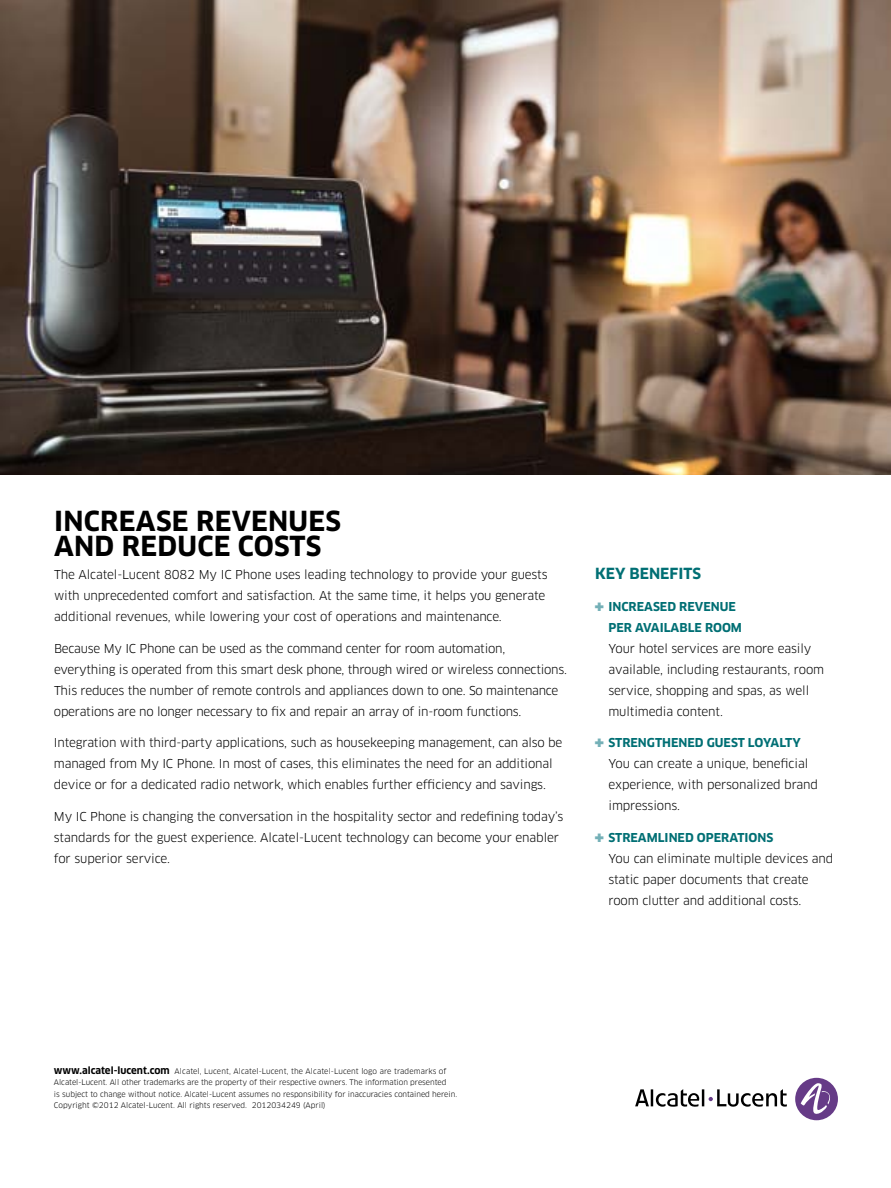
<style>
.page{position:relative;width:891px;height:1188px;background:#fff}
.page>*{position:absolute;margin:0;border:0;box-sizing:border-box;transform-origin:0 0}
.t1{font:700 27px "Clan OT";color:#000}
.t2{font:700 15px "Clan OT";color:#006f74}
.t3{font:12px/21px "Clan OT";letter-spacing:-.015em;color:#000}
.t4{font:700 12px/21px "Clan OT";color:#006f74}
.t5{font:7.5px/11.2px "Clan OT";letter-spacing:-.005em;color:#000}
.s1{color:#74b0b7}
.s2{font-weight:700;color:#006f74}
.s3{font-weight:700;font-size:9.75px}
</style>
<div class="page">
<div style="left:795px;top:1078px;width:43px;height:42px;background:#663b87;border-radius:50%"></div>
<svg style="left:801px;top:1083px;width:32px;height:32px"></svg>
<svg style="left:635px;top:1089px;width:152px;height:18px"></svg>
<img style="left:0;top:0;width:891px;height:475px">
<h1 class="t1" style="left:54px;top:505px;width:18px">INCREASE</h1>
<h1 class="t1" style="left:196px;top:505px;width:19px">REVENUES</h1>
<h1 class="t1" style="left:54px;top:530px;width:21px">AND</h1>
<h1 class="t1" style="left:122px;top:530px;width:19px">REDUCE</h1>
<h1 class="t1" style="left:238px;top:530px;width:18px">COSTS</h1>
<p class="t3" style="left:54px;top:564px;width:495px">The Alcatel-Lucent 8082 My IC Phone uses leading technology to provide your guests with unprecedented comfort and satisfaction. At the same time, it helps you generate additional revenues, while lowering your cost of operations and maintenance.</p>
<p class="t3" style="left:54px;top:638px;width:514px">Because My IC Phone can be used as the command center for room automation, everything is operated from this smart desk phone, through wired or wireless connections.<br>This reduces the number of remote controls and appliances down to one. So maintenance operations are no longer necessary to fix and repair an array of in-room functions.</p>
<p class="t3" style="left:54px;top:732px;width:510px">Integration with third-party applications, such as housekeeping management, can also be managed from My IC Phone. In most of cases, this eliminates the need for an additional device or for a dedicated radio network, which enables further efficiency and savings.</p>
<p class="t3" style="left:54px;top:806px;width:511px">My IC Phone is changing the conversation in the hospitality sector and redefining today’s standards for the guest experience. Alcatel-Lucent technology can become your enabler for superior service.</p>
<p class="t2" style="left:595px;top:565px;width:108px">KEY BENEFITS</p>
<p class="t4" style="left:609px;top:596px;width:133px;text-indent:-14px"><span class="s1">✚</span> I NCREASED REVENUE<br>PER AVAILABLE ROOM</p>
<p class="t3" style="left:608px;top:638px;width:217px">Your hotel services are more easily available, including restaurants, room service, shopping and spas, as well multimedia content.</p>
<p class="t3" style="left:608px;top:732px;width:211px;text-indent:-14px"><span class="s1">✚</span> <span class="s2">STRENGTHENED GUEST LOYALTY<br></span>You can create a unique, beneficial experience, with personalized brand impressions.</p>
<p class="t3" style="left:608px;top:827px;width:226px;text-indent:-14px"><span class="s1">✚</span> <span class="s2">STREAMLINED OPERATIONS<br></span>You can eliminate multiple devices and static paper documents that create room clutter and additional costs.</p>
<p class="t5" style="left:54px;top:1066px;width:405px"><span class="s3">WWW.ALCATEL-LUCENT.COM</span> Alcatel, Lucent, Alcatel-Lucent, the Alcatel-Lucent logo are trademarks of Alcatel-Lucent. All other trademarks are the property of their respective owners. The information presented<br>is subject to change without notice. Alcatel-Lucent assumes no responsibility for inaccuracies contained herein.<br>Copyright ©2012 Alcatel-Lucent. All rights reserved. 2012034249 (April)</p>
</div>
